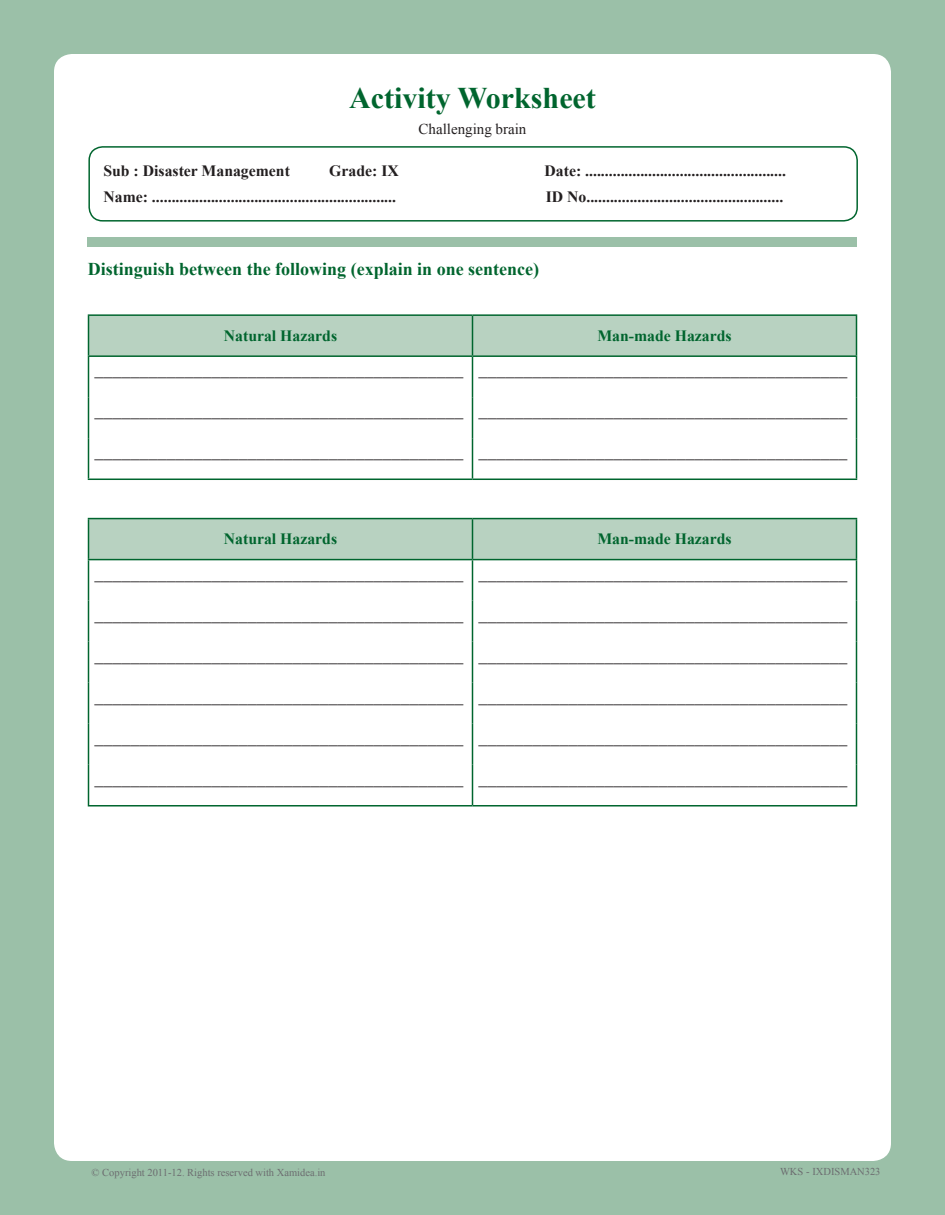
<style>
.page{position:relative;width:945px;height:1215px;background:#9bc0a8}
.page>*{position:absolute;margin:0;border:0;box-sizing:border-box;transform-origin:0 0}
.t1{font:700 30px "Times New Roman";color:#00652e}
.t2{font:18px "Times";color:#231f20}
.Choice{font:700 18px "Times New Roman";color:#00652e}
.t3{font:700 15.75px "Times New Roman";color:#231f20}
.Body{font:700 15.75px "Times New Roman";color:#00652e}
.t4{font:15px "Times New Roman";color:#231f20}
.t5{font:10.5px "Times New Roman";color:#6c6d70}
</style>
<div class="page">
<div style="left:54px;top:54px;width:837px;height:1107px;background:#fff;border-radius:18px"></div>
<div style="left:88px;top:237px;width:769px;height:10px;background:#9bc0a8"></div>
<div style="left:88px;top:146px;width:770px;height:76px;border:2px solid #00652e;border-radius:14px"></div>
<div style="left:89px;top:316px;width:767px;height:39px;background:#b8d2c1"></div>
<hr style="left:88px;top:357px;width:1px;height:40px;background:#00652e">
<hr style="left:856px;top:357px;width:1px;height:40px;background:#00652e">
<hr style="left:88px;top:397px;width:1px;height:41px;background:#00652e">
<hr style="left:856px;top:397px;width:1px;height:41px;background:#00652e">
<hr style="left:88px;top:438px;width:1px;height:41px;background:#00652e">
<hr style="left:856px;top:438px;width:1px;height:41px;background:#00652e">
<hr style="left:88px;top:479px;width:384px;height:1px;background:#00652e">
<hr style="left:472px;top:479px;width:385px;height:1px;background:#00652e">
<hr style="left:88px;top:314px;width:384px;height:2px;background:#00652e">
<hr style="left:88px;top:316px;width:1px;height:39px;background:#00652e">
<hr style="left:472px;top:314px;width:385px;height:2px;background:#00652e">
<hr style="left:856px;top:316px;width:1px;height:39px;background:#00652e">
<hr style="left:88px;top:355px;width:384px;height:2px;background:#00652e">
<hr style="left:472px;top:355px;width:385px;height:2px;background:#00652e">
<hr style="left:472px;top:316px;width:1px;height:39px;background:#00652e">
<hr style="left:472px;top:357px;width:1px;height:40px;background:#00652e">
<hr style="left:472px;top:397px;width:1px;height:41px;background:#00652e">
<hr style="left:472px;top:438px;width:1px;height:41px;background:#00652e">
<div style="left:89px;top:519px;width:767px;height:40px;background:#b8d2c1"></div>
<hr style="left:88px;top:560px;width:1px;height:41px;background:#00652e">
<hr style="left:856px;top:560px;width:1px;height:41px;background:#00652e">
<hr style="left:88px;top:601px;width:1px;height:41px;background:#00652e">
<hr style="left:856px;top:601px;width:1px;height:41px;background:#00652e">
<hr style="left:88px;top:642px;width:1px;height:41px;background:#00652e">
<hr style="left:856px;top:642px;width:1px;height:41px;background:#00652e">
<hr style="left:88px;top:683px;width:1px;height:41px;background:#00652e">
<hr style="left:856px;top:683px;width:1px;height:41px;background:#00652e">
<hr style="left:88px;top:724px;width:1px;height:41px;background:#00652e">
<hr style="left:856px;top:724px;width:1px;height:41px;background:#00652e">
<hr style="left:88px;top:765px;width:1px;height:40px;background:#00652e">
<hr style="left:856px;top:765px;width:1px;height:40px;background:#00652e">
<hr style="left:88px;top:805px;width:384px;height:2px;background:#00652e">
<hr style="left:472px;top:805px;width:385px;height:2px;background:#00652e">
<hr style="left:88px;top:518px;width:384px;height:1px;background:#00652e">
<hr style="left:88px;top:519px;width:1px;height:40px;background:#00652e">
<hr style="left:472px;top:518px;width:385px;height:1px;background:#00652e">
<hr style="left:856px;top:519px;width:1px;height:40px;background:#00652e">
<hr style="left:88px;top:559px;width:384px;height:1px;background:#00652e">
<hr style="left:472px;top:559px;width:385px;height:1px;background:#00652e">
<hr style="left:472px;top:519px;width:1px;height:40px;background:#00652e">
<hr style="left:472px;top:560px;width:1px;height:41px;background:#00652e">
<hr style="left:472px;top:601px;width:1px;height:41px;background:#00652e">
<hr style="left:472px;top:642px;width:1px;height:41px;background:#00652e">
<hr style="left:472px;top:683px;width:1px;height:41px;background:#00652e">
<hr style="left:472px;top:724px;width:1px;height:41px;background:#00652e">
<hr style="left:472px;top:765px;width:1px;height:40px;background:#00652e">
<h1 class="t1" style="left:349px;top:77px;width:248px">Activity Worksheet</h1>
<p class="t4" style="left:419px;top:119px;width:109px">Challenging brain</p>
<p class="t3" style="left:103px;top:160px;width:188px">Sub : Disaster Management</p>
<p class="t3" style="left:329px;top:160px;width:71px">Grade: IX</p>
<p class="t3" style="left:545px;top:160px;width:243px">Date: ...................................................</p>
<p class="t3" style="left:103px;top:186px;width:294px">Name: ..............................................................</p>
<p class="t3" style="left:546px;top:186px;width:239px">ID No..................................................</p>
<p class="Choice" style="left:88px;top:257px;width:453px">Distinguish between the following (explain in one sentence)</p>
<p class="Body" style="left:224px;top:325px;width:115px">Natural Hazards</p>
<p class="Body" style="left:597px;top:325px;width:136px">Man-made Hazards</p>
<p class="t2" style="left:94px;top:360px;width:370px">_________________________________________</p>
<p class="t2" style="left:478px;top:360px;width:370px">_________________________________________</p>
<p class="t2" style="left:94px;top:401px;width:370px">_________________________________________</p>
<p class="t2" style="left:478px;top:401px;width:370px">_________________________________________</p>
<p class="t2" style="left:94px;top:442px;width:370px">_________________________________________</p>
<p class="t2" style="left:478px;top:442px;width:370px">_________________________________________</p>
<p class="Body" style="left:224px;top:528px;width:115px">Natural Hazards</p>
<p class="Body" style="left:597px;top:528px;width:136px">Man-made Hazards</p>
<p class="t2" style="left:94px;top:564px;width:370px">_________________________________________</p>
<p class="t2" style="left:478px;top:564px;width:370px">_________________________________________</p>
<p class="t2" style="left:94px;top:605px;width:370px">_________________________________________</p>
<p class="t2" style="left:478px;top:605px;width:370px">_________________________________________</p>
<p class="t2" style="left:94px;top:646px;width:370px">_________________________________________</p>
<p class="t2" style="left:478px;top:646px;width:370px">_________________________________________</p>
<p class="t2" style="left:94px;top:687px;width:370px">_________________________________________</p>
<p class="t2" style="left:478px;top:687px;width:370px">_________________________________________</p>
<p class="t2" style="left:94px;top:728px;width:370px">_________________________________________</p>
<p class="t2" style="left:478px;top:728px;width:370px">_________________________________________</p>
<p class="t2" style="left:94px;top:769px;width:370px">_________________________________________</p>
<p class="t2" style="left:478px;top:769px;width:370px">_________________________________________</p>
<p class="t5" style="left:92px;top:1165px;width:235px">© Copyright 2011-12. Rights reserved with Xamidea.in</p>
<p class="t5" style="left:780px;top:1164px;width:102px">WKS - IXDISMAN323</p>
</div>
